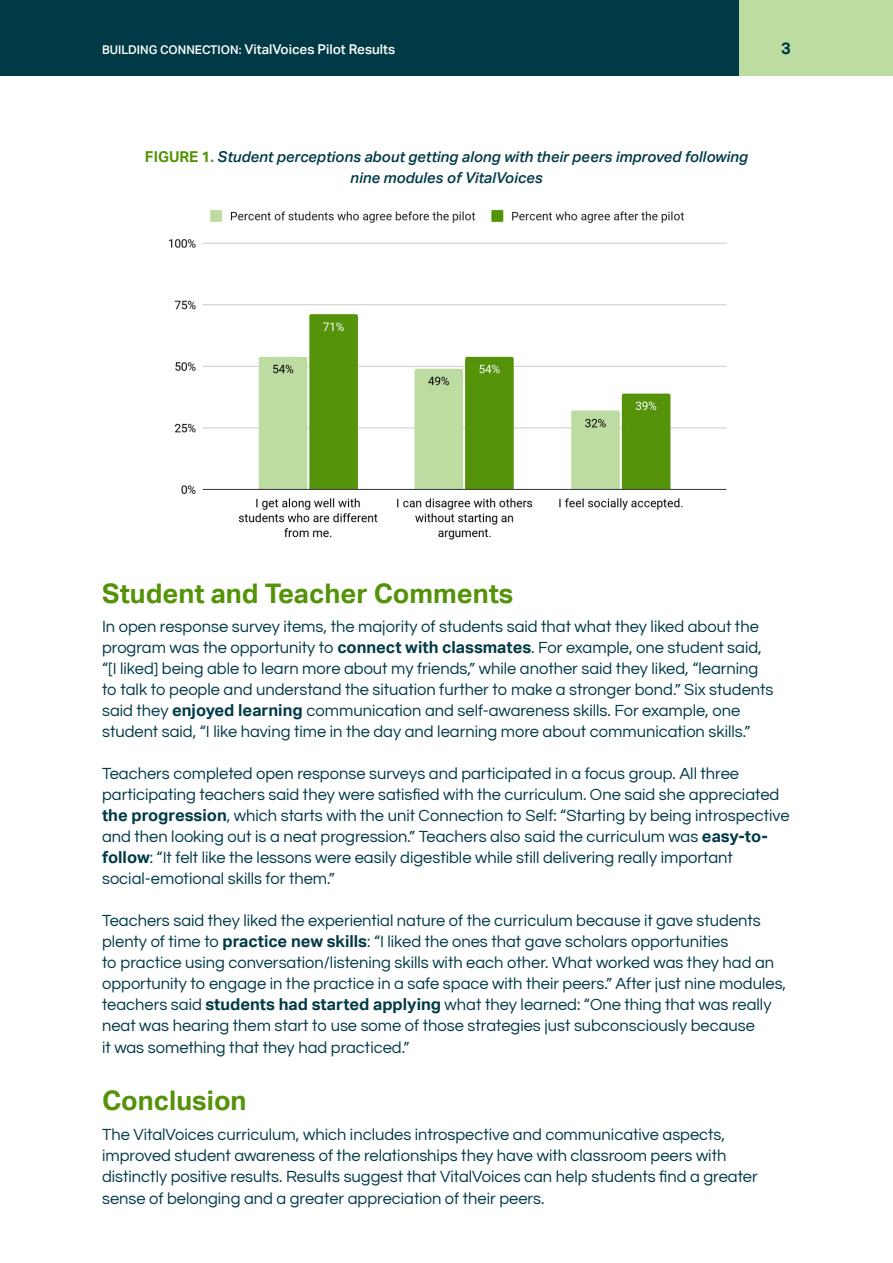
<style>
.page{position:relative;width:893px;height:1263px;background:#fff}
.page>*{position:absolute;margin:0;border:0;box-sizing:border-box;transform-origin:0 0}
.t1{font:700 27px "Aktiv Grotesk";color:#549309}
.t2{font:16.5px/21px "Questrial";color:#003a47}
.t3{font:700 16.5px "Aktiv Grotesk";color:#003a47}
.t4{font:italic 500 15px/21px "Aktiv Grotesk";color:#003a47;text-align:center}
.t5{font:500 13.5px "Aktiv Grotesk";color:#fff}
.s1{font-size:12px}
.s2{font-weight:700;font-style:normal;color:#549309}
.s3{font-family:"Aktiv Grotesk";font-weight:700}
</style>
<div class="page">
<div style="left:0;top:0;width:740px;height:75px;background:#003a47"></div>
<div style="left:740px;top:0;width:153px;height:75px;background:#bddca2"></div>
<img style="left:169px;top:209px;width:558px;height:331px">
<p class="t5" style="left:102px;top:42px;width:295px"><span class="s1">BUILDING CONNECTION:</span> VitalVoices Pilot Results</p>
<p class="t3" style="left:781px;top:39px;width:11px">3</p>
<p class="t4" style="left:145px;top:146px;width:604px"><span class="s2">FIGURE 1.</span> Student perceptions about getting along with their peers improved following nine modules of VitalVoices</p>
<h1 class="t1" style="left:102px;top:577px;width:413px">Student and Teacher Comments</h1>
<p class="t2" style="left:102px;top:617px;width:673px">In open response survey items, the majority of students said that what they liked about the program was the opportunity to <span class="s3">connect with classmates</span>. For example, one student said, “[I liked] being able to learn more about my friends,” while another said they liked, “learning to talk to people and understand the situation further to make a stronger bond.” Six students said they <span class="s3">enjoyed learning</span> communication and self-awareness skills. For example, one student said, “I like having time in the day and learning more about communication skills.”</p>
<p class="t2" style="left:102px;top:764px;width:689px">Teachers completed open response surveys and participated in a focus group. All three participating teachers said they were satisfied with the curriculum. One said she appreciated <span class="s3">the progression</span>, which starts with the unit Connection to Self: “Starting by being introspective and then looking out is a neat progression.” Teachers also said the curriculum was <span class="s3">easy-to&shy;follow</span>: “It felt like the lessons were easily digestible while still delivering really important social-emotional skills for them.”</p>
<p class="t2" style="left:102px;top:911px;width:686px">Teachers said they liked the experiential nature of the curriculum because it gave students plenty of time to <span class="s3">practice new skills</span>: “I liked the ones that gave scholars opportunities<br>to practice using conversation/listening skills with each other. What worked was they had an opportunity to engage in the practice in a safe space with their peers.” After just nine modules, teachers said <span class="s3">students had started applying</span> what they learned: “One thing that was really neat was hearing them start to use some of those strategies just subconsciously because<br>it was something that they had practiced.”</p>
<h1 class="t1" style="left:102px;top:1085px;width:146px">Conclusion</h1>
<p class="t2" style="left:102px;top:1124px;width:657px">The VitalVoices curriculum, which includes introspective and communicative aspects, improved student awareness of the relationships they have with classroom peers with distinctly positive results. Results suggest that VitalVoices can help students find a greater sense of belonging and a greater appreciation of their peers.</p>
</div>
